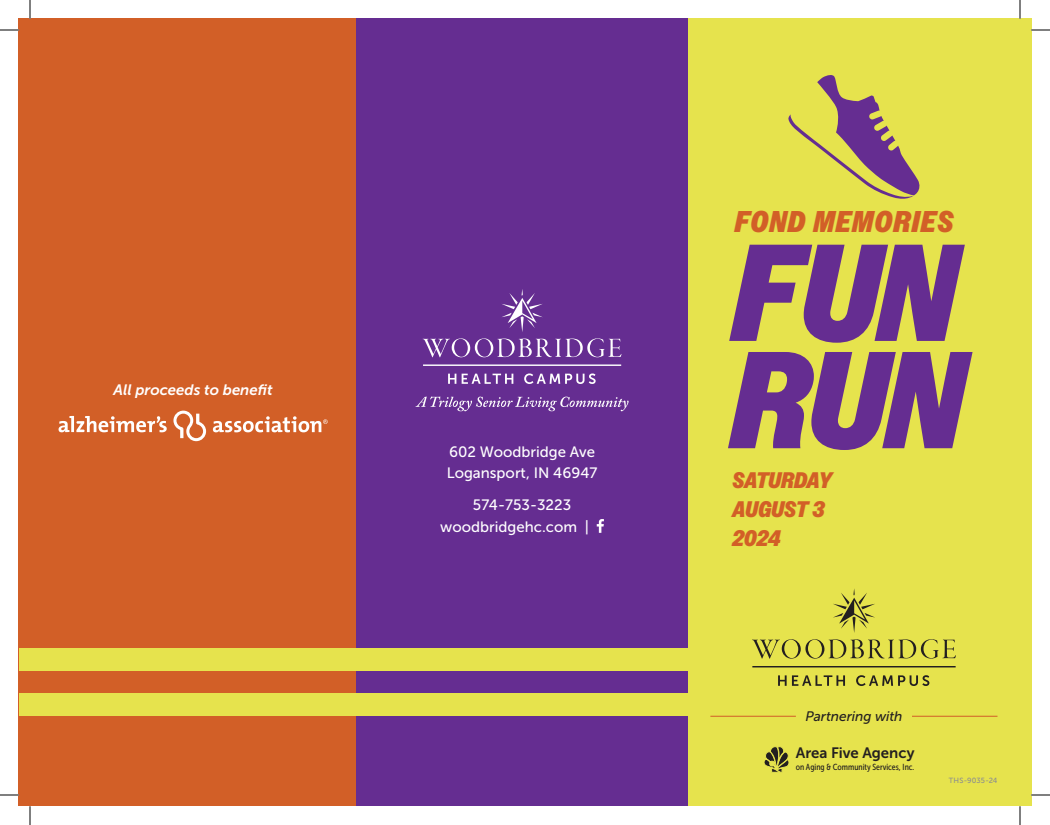
<style>
.page{position:relative;width:1050px;height:825px;background:#fff}
.page>*{position:absolute;margin:0;border:0;box-sizing:border-box;transform-origin:0 0}
.t1{font:italic 900 137.5px "Owners Narrow";color:#652d91}
.t2{font:italic 900 30px "Owners Narrow";letter-spacing:.05em;color:#d25f27}
.t3{font:italic 900 22.5px/28.8px "Owners Narrow";letter-spacing:-.01em;color:#d25f27}
.t4{font:15px/21.2px "Museo Sans 500";color:#fff}
.t5{font:italic 15px "Museo Sans 700";color:#fff}
.t6{font:15px "Museo Sans 700";letter-spacing:-.005em;color:#231f20}
.t7{font:italic 13.75px "Museo Sans 500";letter-spacing:-.005em;color:#231f20}
.t8{font:8.75px "Museo Sans Cond 500";color:#231f20}
.t9{font:7.5px "Museo Sans 500";letter-spacing:.02em;color:#8b8d90}
</style>
<div class="page">
<div style="left:19px;top:19px;width:337px;height:787px;background:#d25f27"></div>
<div style="left:688px;top:19px;width:343px;height:787px;background:#e6e34d"></div>
<div style="left:356px;top:19px;width:332px;height:787px;background:#652d91"></div>
<svg style="left:788px;top:75px;width:132px;height:124px"></svg>
<svg style="left:597px;top:519px;width:7px;height:14px"></svg>
<svg style="left:416px;top:397px;width:213px;height:14px"></svg>
<svg style="left:423px;top:338px;width:198px;height:19px"></svg>
<svg style="left:423px;top:364px;width:198px;height:2px"></svg>
<svg style="left:448px;top:374px;width:8px;height:10px"></svg>
<svg style="left:462px;top:374px;width:51px;height:10px"></svg>
<svg style="left:524px;top:373px;width:72px;height:11px"></svg>
<svg style="left:502px;top:289px;width:41px;height:43px"></svg>
<svg style="left:752px;top:639px;width:204px;height:20px"></svg>
<svg style="left:752px;top:666px;width:204px;height:1px"></svg>
<svg style="left:778px;top:675px;width:67px;height:11px"></svg>
<svg style="left:856px;top:675px;width:73px;height:11px"></svg>
<svg style="left:833px;top:589px;width:42px;height:44px"></svg>
<div style="left:19px;top:649px;width:691px;height:22px;background:#e6e34d"></div>
<div style="left:19px;top:694px;width:691px;height:22px;background:#e6e34d"></div>
<svg style="left:173px;top:411px;width:33px;height:30px"></svg>
<svg style="left:59px;top:416px;width:108px;height:16px"></svg>
<svg style="left:213px;top:416px;width:115px;height:16px"></svg>
<svg style="left:764px;top:746px;width:25px;height:27px"></svg>
<hr style="left:710px;top:716px;width:86px;height:1px;background:#d25f27">
<hr style="left:912px;top:716px;width:85px;height:1px;background:#d25f27">
<svg style="left:0;top:29px;width:19px;height:2px"></svg>
<svg style="left:1031px;top:29px;width:19px;height:2px"></svg>
<svg style="left:0;top:794px;width:19px;height:2px"></svg>
<svg style="left:1031px;top:794px;width:19px;height:2px"></svg>
<svg style="left:29px;top:0;width:2px;height:19px"></svg>
<svg style="left:29px;top:806px;width:2px;height:19px"></svg>
<svg style="left:1019px;top:0;width:2px;height:19px"></svg>
<svg style="left:1019px;top:806px;width:2px;height:19px"></svg>
<p class="t5" style="left:114px;top:382px;width:161px">All proceeds to benefit</p>
<p class="t4" style="left:447px;top:441px;width:152px">602 Woodbridge Ave<br>Logansport, IN 46947</p>
<p class="t4" style="left:440px;top:495px;width:150px;text-indent:33px">574-753-3223 woodbridgehc.com |</p>
<p class="t2" style="left:735px;top:204px;width:220px">FOND MEMORIES</p>
<p class="t1" style="left:734px;top:213px;width:224px">FUN</p>
<p class="t1" style="left:733px;top:320px;width:233px">RUN</p>
<p class="t3" style="left:733px;top:466px;width:101px">SATURDAY<br>AUGUST 3<br>2024</p>
<p class="t7" style="left:805px;top:709px;width:98px">Partnering with</p>
<p class="t6" style="left:796px;top:744px;width:120px">Area Five Agency</p>
<p class="t8" style="left:796px;top:762px;width:120px">on Aging &amp; Community Services, Inc.</p>
<p class="t9" style="left:949px;top:777px;width:50px">THS-9035-24</p>
</div>
